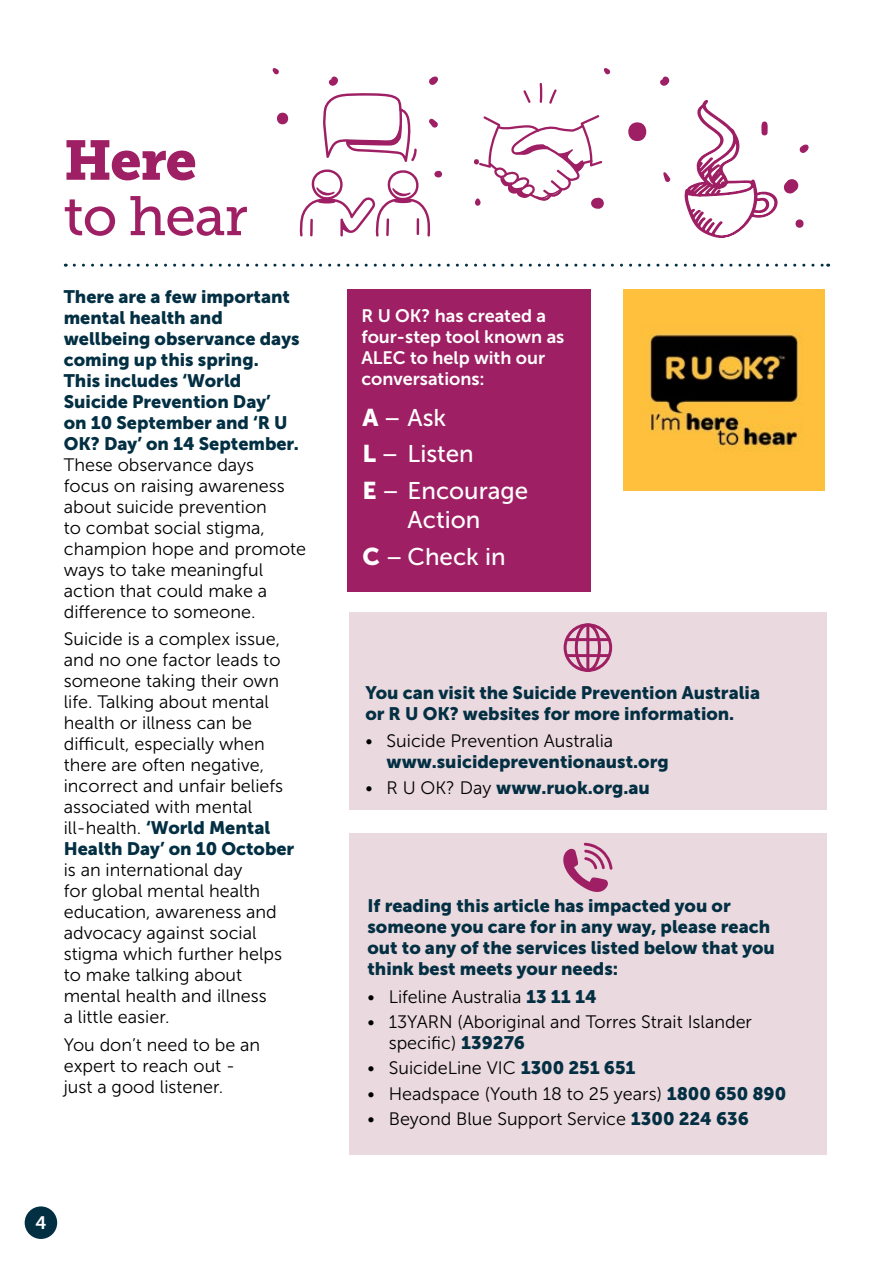
<style>
.page{position:relative;width:893px;height:1263px;background:#fff}
.page>*{position:absolute;margin:0;border:0;box-sizing:border-box;transform-origin:0 0}
.t1{font:55.35px "Museo Slab 500";letter-spacing:-.02em;color:#9e1f63}
.t2{font:55.35px "Museo Slab 900";color:#9e1f63}
.t3{font:24.15px/36.6px "Museo Sans 500";color:#fff}
.t4{font:18px/21px "Museo Sans 300";color:#000}
.t5{font:18px/21px "Museo Sans 900";color:#032f43}
.t6{font:18px/21px "Museo Sans 700";color:#fff}
.t7{font:18px "Museo Slab 700";color:#fff}
.s1{font-family:"Museo Sans 300";color:#000}
.s2{font-family:"Museo Sans 900"}
.s3{font-family:"Museo Sans 900";color:#032f43}
</style>
<div class="page">
<img style="left:624px;top:289px;width:201px;height:201px">
<svg style="left:74px;top:264px;width:755px;height:3px"></svg>
<svg style="left:429px;top:118px;width:9px;height:10px"></svg>
<svg style="left:628px;top:122px;width:19px;height:19px"></svg>
<svg style="left:429px;top:76px;width:9px;height:9px"></svg>
<svg style="left:277px;top:113px;width:12px;height:11px"></svg>
<svg style="left:329px;top:76px;width:9px;height:10px"></svg>
<svg style="left:660px;top:76px;width:10px;height:10px"></svg>
<svg style="left:663px;top:172px;width:8px;height:10px"></svg>
<svg style="left:684px;top:100px;width:125px;height:138px"></svg>
<svg style="left:272px;top:68px;width:7px;height:7px"></svg>
<svg style="left:604px;top:68px;width:7px;height:7px"></svg>
<svg style="left:300px;top:169px;width:142px;height:68px"></svg>
<svg style="left:323px;top:93px;width:94px;height:69px"></svg>
<svg style="left:474px;top:115px;width:130px;height:94px"></svg>
<svg style="left:540px;top:83px;width:2px;height:20px"></svg>
<svg style="left:549px;top:89px;width:8px;height:15px"></svg>
<svg style="left:523px;top:90px;width:8px;height:13px"></svg>
<div style="left:25px;top:1206px;width:32px;height:33px;background:#032f43;border-radius:50%"></div>
<div style="left:349px;top:612px;width:477px;height:198px;background:#ead9de"></div>
<div style="left:349px;top:833px;width:477px;height:321px;background:#ead9de"></div>
<svg style="left:563px;top:843px;width:49px;height:49px"></svg>
<svg style="left:563px;top:623px;width:50px;height:49px"></svg>
<div style="left:565px;top:638px;width:45px;height:3px;border:1px solid #9e1f63"></div>
<div style="left:565px;top:654px;width:45px;height:3px;border:1px solid #9e1f63"></div>
<div style="left:586px;top:624px;width:3px;height:47px;border:1px solid #9e1f63"></div>
<div style="left:348px;top:289px;width:243px;height:303px;background:#9e1f63"></div>
<h1 class="t2" style="left:64px;top:128px;width:135px">Here</h1>
<h1 class="t1" style="left:64px;top:185px;width:186px">to hear</h1>
<p class="t5" style="left:64px;top:286px;width:237px">There are a few important mental health and wellbeing observance days coming up this spring.<br>This includes ‘World<br>Suicide Prevention Day’<br>on 10 September and ‘R U<br>OK? Day’ on 14 September.</p>
<p class="t4" style="left:64px;top:454px;width:244px">These observance days<br>focus on raising awareness about suicide prevention<br>to combat social stigma, champion hope and promote ways to take meaningful action that could make a difference to someone.</p>
<p class="t4" style="left:64px;top:629px;width:221px">Suicide is a complex issue, and no one factor leads to someone taking their own life. Talking about mental health or illness can be difficult, especially when there are often negative, incorrect and unfair beliefs associated with mental</p>
<p class="t5" style="left:64px;top:817px;width:232px"><span class="s1">ill-health.</span> ‘World Mental<br>Health Day’ on 10 October</p>
<p class="t4" style="left:64px;top:860px;width:220px">is an international day<br>for global mental health education, awareness and advocacy against social stigma which further helps to make talking about mental health and illness<br>a little easier.</p>
<p class="t4" style="left:64px;top:1034px;width:198px">You don’t need to be an expert to reach out - just a good listener.</p>
<p class="t7" style="left:35px;top:1213px;width:13px">4</p>
<p class="t6" style="left:361px;top:305px;width:204px">R U OK? has created a four-step tool known as<br>ALEC to help with our conversations:</p>
<h2 class="t3" style="left:362px;top:399px;width:167px"><span class="s2">A</span> – Ask<br><span class="s2">L</span> – Listen<br><span class="s2">E</span> – Encourage</h2>
<h2 class="t3" style="left:362px;top:502px;width:145px;text-indent:45px">Action<br><span class="s2">C</span> – Check in</h2>
<p class="t5" style="left:365px;top:682px;width:396px">You can visit the Suicide Prevention Australia or R U OK? websites for more information.</p>
<p class="t4" style="left:365px;top:731px;width:249px">• Suicide Prevention Australia</p>
<p class="t5" style="left:387px;top:751px;width:284px">www.suicidepreventionaust.org</p>
<p class="t5" style="left:365px;top:777px;width:286px"><span class="s1">• R U OK? Day</span> www.ruok.org.au</p>
<p class="t5" style="left:367px;top:895px;width:409px">If reading this article has impacted you or someone you care for in any way, please reach out to any of the services listed below that you think best meets your needs:</p>
<p class="t4" style="left:367px;top:986px;width:231px">• Lifeline Australia <span class="s3">13 11 14</span></p>
<p class="t4" style="left:389px;top:1011px;width:365px;text-indent:-21px">• 13YARN (Aboriginal and Torres Strait Islander specific) <span class="s3">139276</span></p>
<p class="t4" style="left:367px;top:1058px;width:270px">• SuicideLine VIC <span class="s3">1300 251 651</span></p>
<p class="t4" style="left:367px;top:1083px;width:420px">• Headspace (Youth 18 to 25 years) <span class="s3">1800 650 890</span></p>
<p class="t4" style="left:367px;top:1108px;width:383px">• Beyond Blue Support Service <span class="s3">1300 224 636</span></p>
</div>
